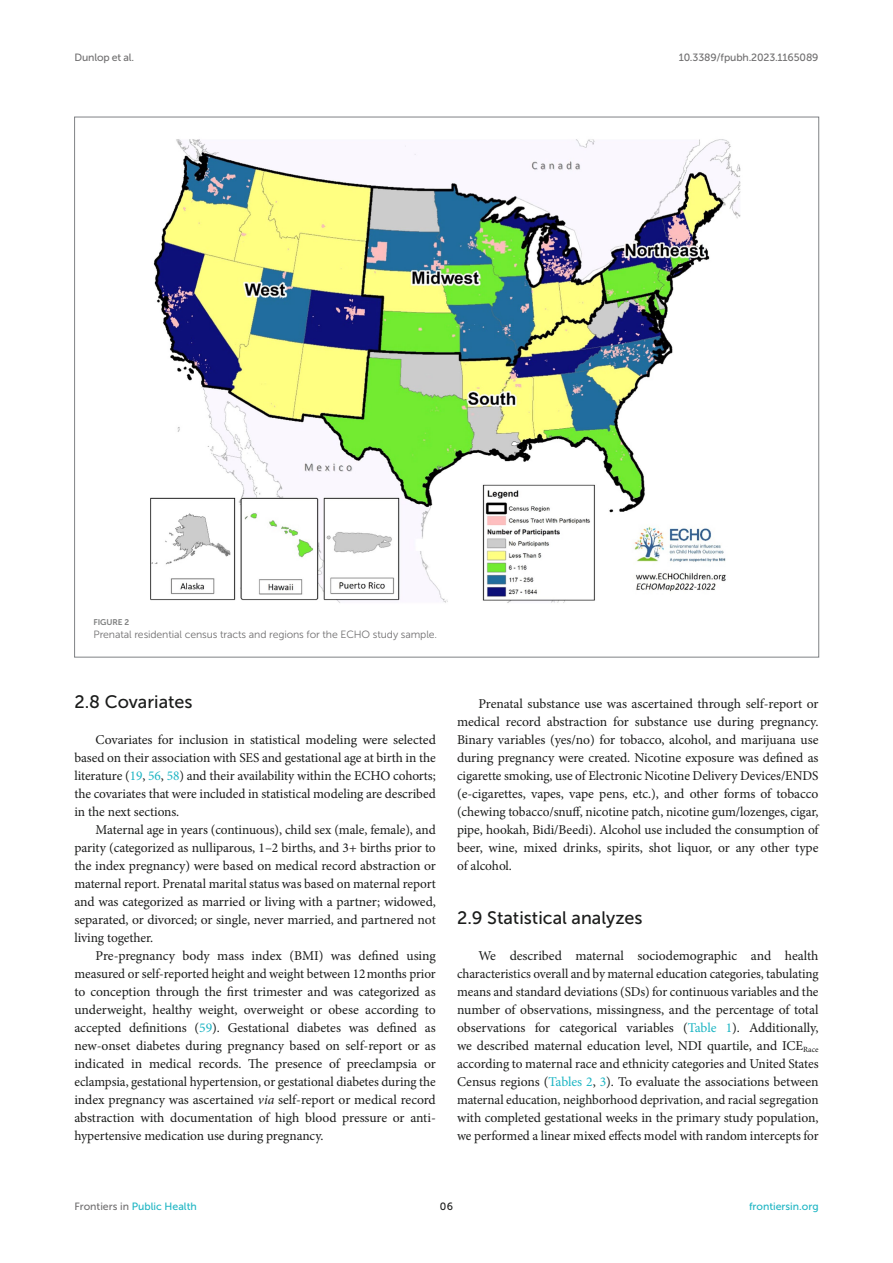
<style>
.page{position:relative;width:893px;height:1263px;background:#fff}
.page>*{position:absolute;margin:0;border:0;box-sizing:border-box;transform-origin:0 0}
.HEAD_2{font:18px "Museo Sans 500";color:#1b1c1b}
.TEXT{font:13.5px/18px "Minion Pro";letter-spacing:-.005em;color:#1b1c1b;text-align:justify}
.TEXT_FLUSH{font:13.5px/18px "Minion Pro";letter-spacing:-.005em;color:#1b1c1b;text-align:justify}
.FIG_LEG{font:10.5px "Museo Sans 300";letter-spacing:-.01em;color:#706f70}
.t1{font:10.5px "Museo Sans 500";color:#1db5c3}
.t2{font:10.5px "Museo Sans 500";letter-spacing:-.015em;color:#706f70}
.t3{font:10.5px "Museo Sans 500";color:#1b1c1b}
.FIG_HD{font:8.25px "Museo Sans 700";letter-spacing:-.01em;color:#7e7f7f}
.s1{color:#1db5c3}
.s2{font-style:italic}
.s3{color:#706f70}
</style>
<div class="page">
<img style="left:150px;top:139px;width:591px;height:464px">
<p class="t2" style="left:74px;top:51px;width:61px">Dunlop et al.</p>
<p class="t2" style="left:679px;top:51px;width:141px">10.3389/fpubh.2023.1165089</p>
<p class="FIG_HD" style="left:94px;top:617px;width:37px">FIGURE 2</p>
<p class="FIG_LEG" style="left:94px;top:629px;width:345px">Prenatal residential census tracts and regions for the ECHO study sample.</p>
<p class="HEAD_2" style="left:74px;top:692px;width:120px">2.8 Covariates</p>
<p class="TEXT_FLUSH" style="left:74px;top:731px;width:363px;text-indent:21px">Covariates for inclusion in statistical modeling were selected based on their association with SES and gestational age at birth in the literature (<span class="s1">19</span>, <span class="s1">56</span>, <span class="s1">58</span>) and their availability within the ECHO cohorts; the covariates that were included in statistical modeling are described in the next sections.</p>
<p class="TEXT" style="left:74px;top:821px;width:363px;text-indent:21px">Maternal age in years (continuous), child sex (male, female), and parity (categorized as nulliparous, 1–2 births, and 3+ births prior to the index pregnancy) were based on medical record abstraction or maternal report. Prenatal marital status was based on maternal report and was categorized as married or living with a partner; widowed, separated, or divorced; or single, never married, and partnered not living together.</p>
<p class="TEXT" style="left:74px;top:947px;width:363px;text-indent:21px">Pre-pregnancy body mass index (BMI) was defined using measured or self-reported height and weight between 12months prior to conception through the first trimester and was categorized as underweight, healthy weight, overweight or obese according to accepted definitions (<span class="s1">59</span>). Gestational diabetes was defined as new-onset diabetes during pregnancy based on self-report or as indicated in medical records. The presence of preeclampsia or eclampsia, gestational hypertension, or gestational diabetes during the index pregnancy was ascertained <span class="s2">via</span> self-report or medical record abstraction with documentation of high blood pressure or anti&shy;hypertensive medication use during pregnancy.</p>
<p class="TEXT" style="left:457px;top:695px;width:363px;text-indent:21px">Prenatal substance use was ascertained through self-report or medical record abstraction for substance use during pregnancy.<br>Binary variables (yes/no) for tobacco, alcohol, and marijuana use during pregnancy were created. Nicotine exposure was defined as cigarette smoking, use of Electronic Nicotine Delivery Devices/ENDS (e-cigarettes, vapes, vape pens, etc.), and other forms of tobacco (chewing tobacco/snuff, nicotine patch, nicotine gum/lozenges, cigar, pipe, hookah, Bidi/Beedi). Alcohol use included the consumption of beer, wine, mixed drinks, spirits, shot liquor, or any other type of alcohol.</p>
<p class="HEAD_2" style="left:457px;top:908px;width:187px">2.9 Statistical analyzes</p>
<p class="TEXT_FLUSH" style="left:457px;top:947px;width:363px;text-indent:21px">We described maternal sociodemographic and health characteristics overall and by maternal education categories, tabulating means and standard deviations (SDs) for continuous variables and the number of observations, missingness, and the percentage of total observations for categorical variables (<span class="s1">Table 1</span>). Additionally, we described maternal education level, NDI quartile, and ICE<sub>Race </sub>according to maternal race and ethnicity categories and United States Census regions (<span class="s1">Tables 2</span>, <span class="s1">3</span>). To evaluate the associations between maternal education, neighborhood deprivation, and racial segregation with completed gestational weeks in the primary study population, we performed a linear mixed effects model with random intercepts for</p>
<p class="t1" style="left:74px;top:1200px;width:124px"><span class="s3">Frontiers in</span> Public Health</p>
<p class="t3" style="left:440px;top:1200px;width:15px">06</p>
<p class="t1" style="left:749px;top:1200px;width:71px">frontiersin.org</p>
</div>
